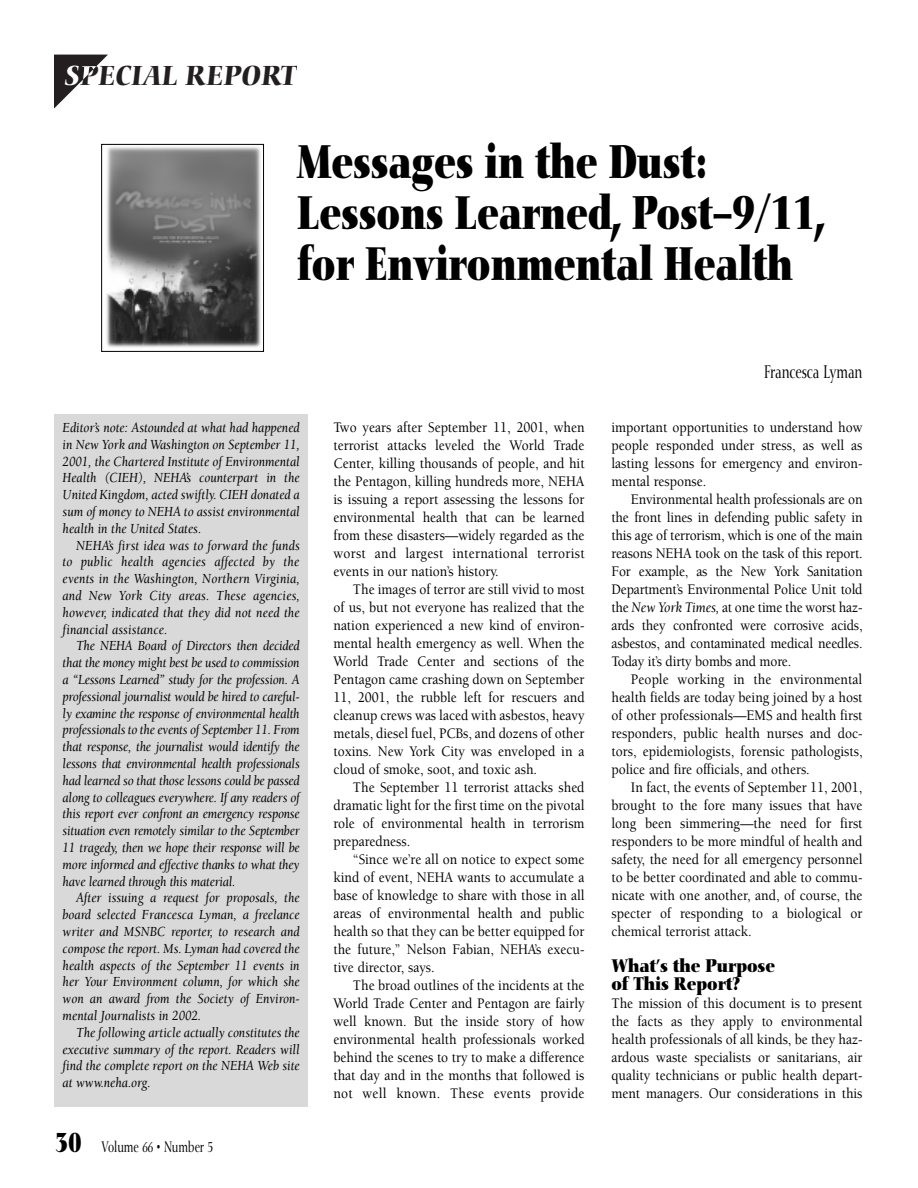
<style>
.page{position:relative;width:918px;height:1188px;background:#fff}
.page>*{position:absolute;margin:0;border:0;box-sizing:border-box;transform-origin:0 0}
.t1{font:700 46.5px/51px "Nofret";color:#000;scale:.7 1}
.t2{font:italic 500 27px "Nofret";color:#231f20}
.t3{font:700 18px/18px "Nofret";color:#000;scale:.8 1}
.t4{font:18px "Nofret";color:#000;scale:.7 1}
.t5{font:500 15px/18px "Berkeley";color:#000;text-align:justify;scale:.9 1}
.t6{font:15px "Nofret";color:#000;scale:.7 1}
.t7{font:italic 14.25px/16.8px "Berkeley";color:#000;text-align:justify;scale:.9 1}
.s1{color:#fff}
.s2{font-weight:700;font-size:27px}
.s3{font-weight:400;font-style:italic}
</style>
<div class="page">
<div style="left:54px;top:414px;width:253px;height:693px;background:#d9d9d9"></div>
<svg style="left:54px;top:55px;width:54px;height:54px"></svg>
<img style="left:106px;top:147px;width:155px;height:201px">
<div style="left:101px;top:144px;width:163px;height:208px;border:1px solid #000"></div>
<h2 class="t2" style="left:65px;top:65px;width:234px"><span class="s1">S</span>PECIAL REPORT</h2>
<h1 class="t1" style="left:297px;top:141px;width:755px">Messages in the Dust:<br>Lessons Learned, Post-9/11, for Environmental Health</h1>
<p class="t7" style="left:63px;top:420px;width:265px">Editor’s note: Astounded at what had happened in New York and Washington on September 11, 2001, the Chartered Institute of Environmental Health (CIEH), NEHA’s counterpart in the United Kingdom, acted swiftly. CIEH donated a sum of money to NEHA to assist environmental health in the United States.</p>
<p class="t7" style="left:63px;top:538px;width:265px;text-indent:13px">NEHA’s first idea was to forward the funds to public health agencies affected by the events in the Washington, Northern Virginia, and New York City areas. These agencies, however, indicated that they did not need the financial assistance.</p>
<p class="t7" style="left:63px;top:639px;width:265px;text-indent:13px">The NEHA Board of Directors then decided that the money might best be used to commission a “Lessons Learned” study for the profession. A professional journalist would be hired to careful&shy;ly examine the response of environmental health professionals to the events of September 11. From that response, the journalist would identify the lessons that environmental health professionals had learned so that those lessons could be passed along to colleagues everywhere. If any readers of this report ever confront an emergency response situation even remotely similar to the September 11 tragedy, then we hope their response will be more informed and effective thanks to what they have learned through this material.</p>
<p class="t7" style="left:63px;top:891px;width:265px;text-indent:13px">After issuing a request for proposals, the board selected Francesca Lyman, a freelance writer and MSNBC reporter, to research and compose the report. Ms. Lyman had covered the health aspects of the September 11 events in her Your Environment column, for which she won an award from the Society of Environ&shy;mental Journalists in 2002.</p>
<p class="t7" style="left:63px;top:1025px;width:265px;text-indent:14px">The following article actually constitutes the executive summary of the report. Readers will find the complete report on the NEHA Web site at www.neha.org.</p>
<p class="t6" style="left:56px;top:1141px;width:227px"><span class="s2">30</span> Volume 66 • Number 5</p>
<p class="t5" style="left:333px;top:420px;width:281px">Two years after September 11, 2001, when terrorist attacks leveled the World Trade Center, killing thousands of people, and hit the Pentagon, killing hundreds more, NEHA is issuing a report assessing the lessons for environmental health that can be learned from these disasters—widely regarded as the worst and largest international terrorist events in our nation’s history.</p>
<p class="t5" style="left:333px;top:582px;width:281px;text-indent:19px">The images of terror are still vivid to most of us, but not everyone has realized that the nation experienced a new kind of environ&shy;mental health emergency as well. When the World Trade Center and sections of the Pentagon came crashing down on September 11, 2001, the rubble left for rescuers and cleanup crews was laced with asbestos, heavy metals, diesel fuel, PCBs, and dozens of other toxins. New York City was enveloped in a cloud of smoke, soot, and toxic ash.</p>
<p class="t5" style="left:333px;top:780px;width:281px;text-indent:19px">The September 11 terrorist attacks shed dramatic light for the first time on the pivotal role of environmental health in terrorism preparedness.</p>
<p class="t5" style="left:333px;top:852px;width:281px;text-indent:19px">“Since we’re all on notice to expect some kind of event, NEHA wants to accumulate a base of knowledge to share with those in all areas of environmental health and public health so that they can be better equipped for the future,” Nelson Fabian, NEHA’s execu&shy;tive director, says.</p>
<p class="t5" style="left:333px;top:978px;width:281px;text-indent:19px">The broad outlines of the incidents at the World Trade Center and Pentagon are fairly well known. But the inside story of how environmental health professionals worked behind the scenes to try to make a difference that day and in the months that followed is not well known. These events provide</p>
<p class="t4" style="left:764px;top:365px;width:142px">Francesca Lyman</p>
<p class="t5" style="left:612px;top:420px;width:280px">important opportunities to understand how people responded under stress, as well as lasting lessons for emergency and environ&shy;mental response.</p>
<p class="t5" style="left:611px;top:492px;width:281px;text-indent:20px">Environmental health professionals are on the front lines in defending public safety in this age of terrorism, which is one of the main reasons NEHA took on the task of this report.<br>For example, as the New York Sanitation Department’s Environmental Police Unit told the <span class="s3">New York Times,</span> at one time the worst haz&shy;ards they confronted were corrosive acids, asbestos, and contaminated medical needles.<br>Today it’s dirty bombs and more.</p>
<p class="t5" style="left:611px;top:672px;width:280px;text-indent:19px">People working in the environmental health fields are today being joined by a host of other professionals—EMS and health first responders, public health nurses and doc&shy;tors, epidemiologists, forensic pathologists, police and fire officials, and others.</p>
<p class="t5" style="left:611px;top:780px;width:281px;text-indent:19px">In fact, the events of September 11, 2001, brought to the fore many issues that have long been simmering—the need for first responders to be more mindful of health and safety, the need for all emergency personnel to be better coordinated and able to commu&shy;nicate with one another, and, of course, the specter of responding to a biological or chemical terrorist attack.</p>
<p class="t3" style="left:612px;top:959px;width:206px">What’s the Purpose of This Report?</p>
<p class="t5" style="left:612px;top:996px;width:280px">The mission of this document is to present the facts as they apply to environmental health professionals of all kinds, be they haz&shy;ardous waste specialists or sanitarians, air quality technicians or public health depart&shy;ment managers. Our considerations in this</p>
</div>
